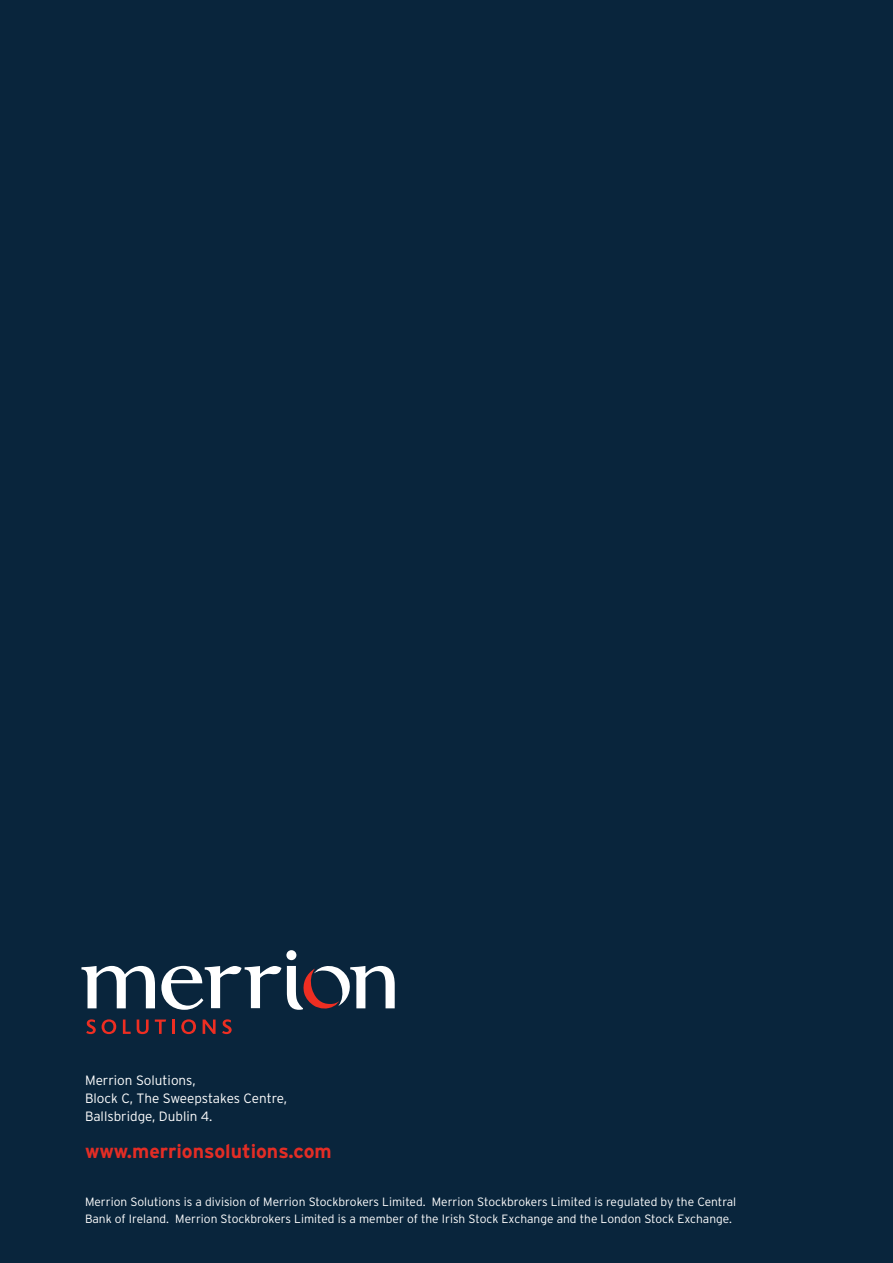
<style>
.page{position:relative;width:893px;height:1263px;background:#09253c}
.page>*{position:absolute;margin:0;border:0;box-sizing:border-box;transform-origin:0 0}
.t1{font:700 19.5px "Interstate";color:#e32d25}
.t2{font:300 13.5px/18px "Interstate";color:#fff}
.t3{font:300 12px/16.5px "Interstate";color:#fff}
</style>
<div class="page">
<svg style="left:81px;top:966px;width:74px;height:42px"></svg>
<svg style="left:161px;top:950px;width:234px;height:60px"></svg>
<svg style="left:86px;top:1019px;width:10px;height:15px"></svg>
<svg style="left:102px;top:1019px;width:14px;height:15px"></svg>
<svg style="left:123px;top:1019px;width:8px;height:15px"></svg>
<svg style="left:137px;top:1019px;width:12px;height:15px"></svg>
<svg style="left:155px;top:1019px;width:11px;height:15px"></svg>
<hr style="left:172px;top:1019px;width:3px;height:15px;background:#ee2e22">
<svg style="left:181px;top:1019px;width:15px;height:15px"></svg>
<svg style="left:203px;top:1019px;width:13px;height:15px"></svg>
<svg style="left:222px;top:1019px;width:10px;height:15px"></svg>
<p class="t2" style="left:85px;top:1071px;width:204px">Merrion Solutions,<br>Block C, The Sweepstakes Centre,<br>Ballsbridge, Dublin 4.</p>
<h1 class="t1" style="left:85px;top:1140px;width:248px">www.merrionsolutions.com</h1>
<p class="t3" style="left:85px;top:1194px;width:653px">Merrion Solutions is a division of Merrion Stockbrokers Limited. Merrion Stockbrokers Limited is regulated by the Central<br>Bank of Ireland. Merrion Stockbrokers Limited is a member of the Irish Stock Exchange and the London Stock Exchange.</p>
</div>
